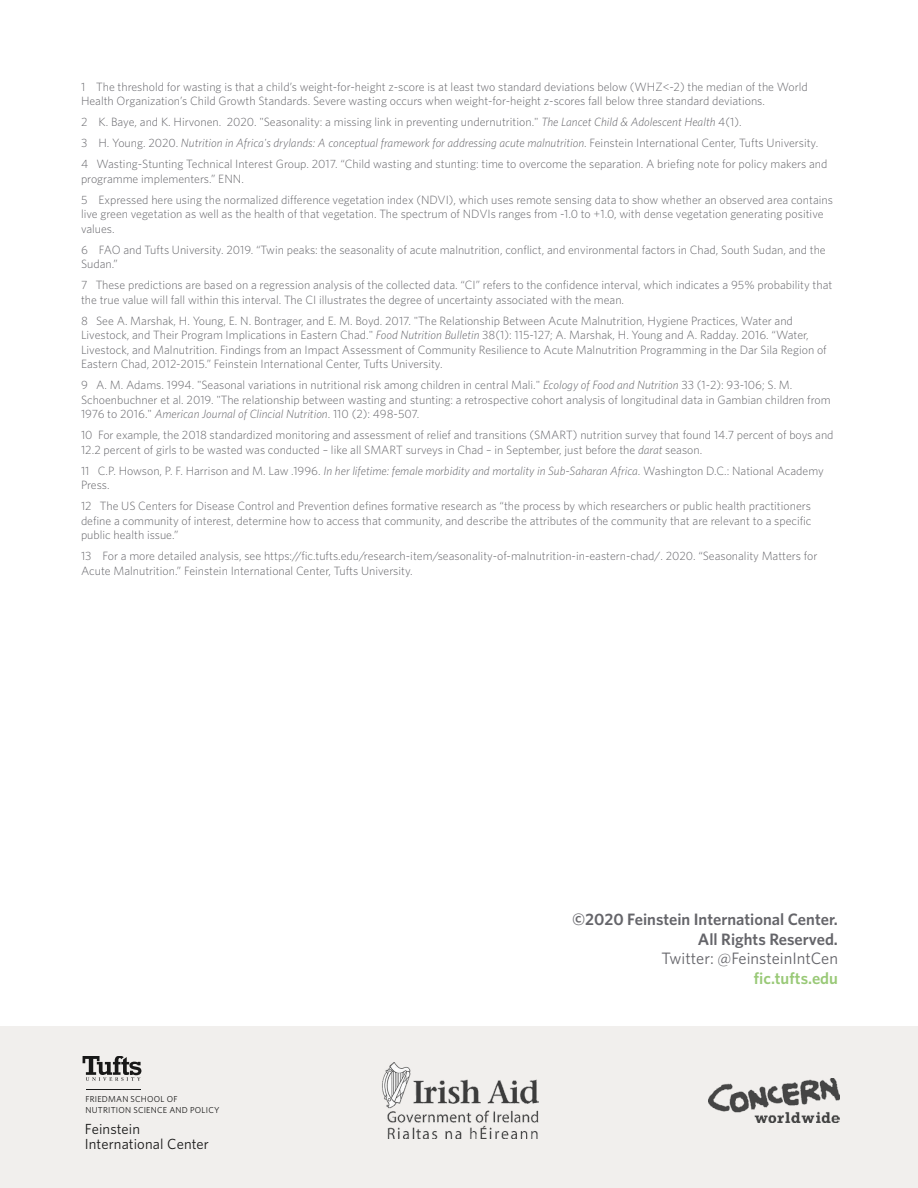
<style>
.page{position:relative;width:918px;height:1188px;background:#fff}
.page>*{position:absolute;margin:0;border:0;box-sizing:border-box;transform-origin:0 0}
.t1{font:600 16.5px/19.8px "Whitney";color:#65656a;text-align:right}
.t2{font:16.5px "Whitney";color:#65656a}
.t3{font:600 16.5px "Whitney";color:#99c977}
.t4{font:14.7px/15.9px "Whitney";letter-spacing:.005em;color:#000}
.t5{font:300 12px/14.4px "Whitney";color:#65656a}
.t6{font:8.55px/10.8px "Whitney";letter-spacing:.025em;color:#000}
.s1{font-style:italic}
</style>
<div class="page">
<div style="left:0;top:1026px;width:918px;height:162px;background:#f1efed"></div>
<svg style="left:83px;top:1056px;width:58px;height:25px"></svg>
<hr style="left:86px;top:1089px;width:55px;height:1px;background:#000">
<img style="left:709px;top:1079px;width:130px;height:44px">
<img style="left:382px;top:1062px;width:157px;height:76px">
<p class="t5" style="left:81px;top:79px;width:728px">1 The threshold for wasting is that a child’s weight-for-height z-score is at least two standard deviations below (WHZ&lt;-2) the median of the World<br>Health Organization’s Child Growth Standards. Severe wasting occurs when weight-for-height z-scores fall below three standard deviations.</p>
<p class="t5" style="left:81px;top:111px;width:748px;line-height:21.1px">2 K. Baye, and K. Hirvonen. 2020. "Seasonality: a missing link in preventing undernutrition." <span class="s1">The Lancet Child &amp; Adolescent Health</span> 4(1).<br>3 H. Young. 2020. <span class="s1">Nutrition in Africa's drylands: A conceptual framework for addressing acute malnutrition</span>. Feinstein International Center, Tufts University.<br>4 Wasting-Stunting Technical Interest Group. 2017. “Child wasting and stunting: time to overcome the separation. A briefing note for policy makers and</p>
<p class="t5" style="left:81px;top:168px;width:753px;line-height:21.1px">programme implementers.” ENN.<br>5 Expressed here using the normalized difference vegetation index (NDVI), which uses remote sensing data to show whether an observed area contains</p>
<p class="t5" style="left:81px;top:207px;width:744px">live green vegetation as well as the health of that vegetation. The spectrum of NDVIs ranges from -1.0 to +1.0, with dense vegetation generating positive values.</p>
<p class="t5" style="left:81px;top:242px;width:746px">6 FAO and Tufts University. 2019. “Twin peaks: the seasonality of acute malnutrition, conflict, and environmental factors in Chad, South Sudan, and the<br>Sudan.”</p>
<p class="t5" style="left:81px;top:278px;width:753px">7 These predictions are based on a regression analysis of the collected data. “CI” refers to the confidence interval, which indicates a 95% probability that the true value will fall within this interval. The CI illustrates the degree of uncertainty associated with the mean.</p>
<p class="t5" style="left:81px;top:313px;width:747px">8 See A. Marshak, H. Young, E. N. Bontrager, and E. M. Boyd. 2017. "The Relationship Between Acute Malnutrition, Hygiene Practices, Water and Livestock, and Their Program Implications in Eastern Chad." <span class="s1">Food Nutrition Bulletin</span> 38(1): 115-127; A. Marshak, H. Young and A. Radday. 2016. “Water, Livestock, and Malnutrition. Findings from an Impact Assessment of Community Resilience to Acute Malnutrition Programming in the Dar Sila Region of Eastern Chad, 2012-2015.” Feinstein International Center, Tufts University.</p>
<p class="t5" style="left:81px;top:378px;width:751px">9 A. M. Adams. 1994. "Seasonal variations in nutritional risk among children in central Mali." <span class="s1">Ecology of Food and Nutrition</span> 33 (1-2): 93-106; S. M.<br>Schoenbuchner et al. 2019. "The relationship between wasting and stunting: a retrospective cohort analysis of longitudinal data in Gambian children from<br>1976 to 2016." <span class="s1">American Journal of Clincial Nutrition</span>. 110 (2): 498-507.</p>
<p class="t5" style="left:81px;top:428px;width:754px">10 For example, the 2018 standardized monitoring and assessment of relief and transitions (SMART) nutrition survey that found 14.7 percent of boys and<br>12.2 percent of girls to be wasted was conducted – like all SMART surveys in Chad – in September, just before the <span class="s1">darat</span> season.</p>
<p class="t5" style="left:81px;top:463px;width:744px">11 C.P. Howson, P. F. Harrison and M. Law .1996. <span class="s1">In her lifetime: female morbidity and mortality in Sub-Saharan Africa</span>. Washington D.C.: National Academy<br>Press.</p>
<p class="t5" style="left:81px;top:499px;width:732px;text-align:justify">12 The US Centers for Disease Control and Prevention defines formative research as “the process by which researchers or public health practitioners define a community of interest, determine how to access that community, and describe the attributes of the community that are relevant to a specific public health issue.”</p>
<p class="t5" style="left:81px;top:549px;width:738px">13 For a more detailed analysis, see https://fic.tufts.edu/research-item/seasonality-of-malnutrition-in-eastern-chad/. 2020. “Seasonality Matters for<br>Acute Malnutrition.” Feinstein International Center, Tufts University.</p>
<p class="t6" style="left:85px;top:1093px;width:136px">FRIEDMAN SCHOOL OF<br>NUTRITION SCIENCE AND POLICY</p>
<p class="t4" style="left:85px;top:1120px;width:126px">Feinstein<br>International Center</p>
<h1 class="t1" style="left:572px;top:909px;width:267px">©2020 Feinstein International Center.<br>All Rights Reserved.</h1>
<h1 class="t2" style="left:662px;top:948px;width:178px">Twitter: @FeinsteinIntCen</h1>
<h1 class="t3" style="left:754px;top:967px;width:86px">fic.tufts.edu</h1>
</div>
